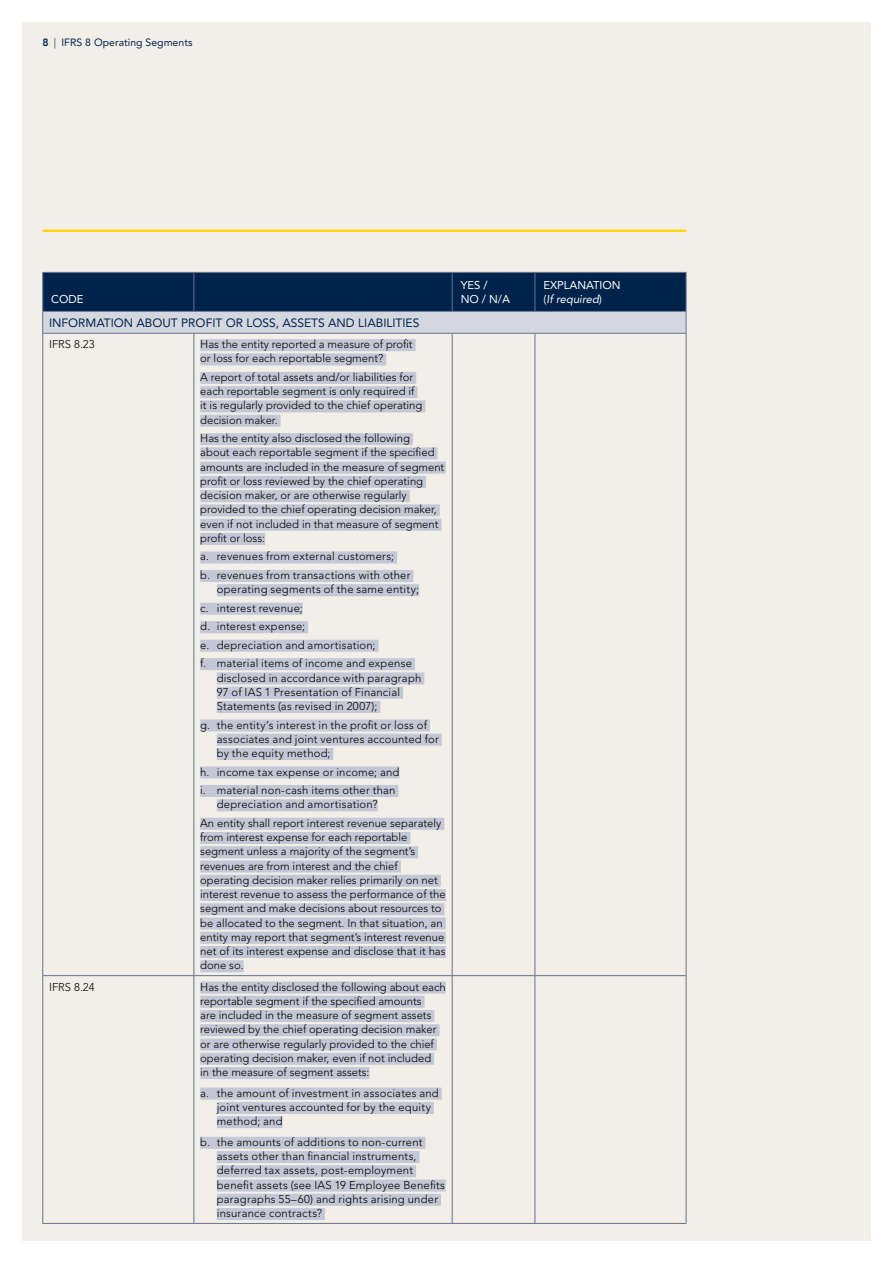
<style>
.page{position:relative;width:893px;height:1263px;background:#fff}
.page>*{position:absolute;margin:0;border:0;box-sizing:border-box;transform-origin:0 0}
.t1{font:12px "Avenir LT Std";color:#00234b}
.t2{font:300 11.25px/14.2px "Avenir LT Std";color:#000}
.t3{font:300 11.25px/14.2px "Avenir LT Std";letter-spacing:.02em;color:#000}
.t4{font:11.25px/13.5px "Avenir LT Std";color:#fff}
.t5{font:10.5px "Avenir LT Std";color:#00234b}
.s1{font-weight:800}
.s2{font-weight:300}
.s3{font-style:italic}
</style>
<div class="page">
<div style="left:22px;top:22px;width:848px;height:1218px;background:#f2eee8"></div>
<hr style="left:43px;top:230px;width:643px;height:2px;background:#ffd400">
<hr style="left:535px;top:333px;width:1px;height:642px;background:#687291">
<hr style="left:535px;top:976px;width:1px;height:247px;background:#687291">
<svg style="left:42px;top:272px;width:645px;height:61px;background:#4b6280"></svg>
<hr style="left:43px;top:333px;width:151px;height:1px;background:#687291">
<hr style="left:194px;top:333px;width:258px;height:1px;background:#687291">
<hr style="left:452px;top:333px;width:83px;height:1px;background:#687291">
<hr style="left:535px;top:333px;width:151px;height:1px;background:#687291">
<hr style="left:42px;top:333px;width:1px;height:642px;background:#687291">
<hr style="left:686px;top:333px;width:1px;height:642px;background:#687291">
<hr style="left:43px;top:975px;width:151px;height:1px;background:#687291">
<hr style="left:42px;top:976px;width:1px;height:247px;background:#687291">
<hr style="left:194px;top:975px;width:258px;height:1px;background:#687291">
<hr style="left:452px;top:975px;width:83px;height:1px;background:#687291">
<hr style="left:535px;top:975px;width:151px;height:1px;background:#687291">
<hr style="left:686px;top:976px;width:1px;height:247px;background:#687291">
<hr style="left:43px;top:1223px;width:151px;height:1px;background:#687291">
<hr style="left:194px;top:1223px;width:258px;height:1px;background:#687291">
<hr style="left:452px;top:1223px;width:83px;height:1px;background:#687291">
<hr style="left:535px;top:1223px;width:151px;height:1px;background:#687291">
<hr style="left:43px;top:272px;width:151px;height:1px;background:#687291">
<hr style="left:42px;top:273px;width:1px;height:38px;background:#687291">
<hr style="left:194px;top:272px;width:258px;height:1px;background:#687291">
<hr style="left:194px;top:273px;width:1px;height:38px;background:#687291">
<hr style="left:452px;top:272px;width:83px;height:1px;background:#687291">
<hr style="left:535px;top:272px;width:151px;height:1px;background:#687291">
<hr style="left:686px;top:273px;width:1px;height:38px;background:#687291">
<hr style="left:43px;top:311px;width:151px;height:1px;background:#687291">
<hr style="left:194px;top:311px;width:258px;height:1px;background:#687291">
<hr style="left:452px;top:311px;width:83px;height:1px;background:#687291">
<hr style="left:535px;top:311px;width:151px;height:1px;background:#687291">
<hr style="left:452px;top:333px;width:1px;height:642px;background:#687291">
<hr style="left:452px;top:976px;width:1px;height:247px;background:#687291">
<hr style="left:194px;top:333px;width:1px;height:642px;background:#687291">
<hr style="left:194px;top:976px;width:1px;height:247px;background:#687291">
<div style="left:200px;top:339px;width:216px;height:12px;background:#c4c7d5"></div>
<div style="left:200px;top:353px;width:186px;height:12px;background:#c4c7d5"></div>
<div style="left:200px;top:372px;width:216px;height:12px;background:#c4c7d5"></div>
<div style="left:200px;top:386px;width:217px;height:12px;background:#c4c7d5"></div>
<div style="left:200px;top:400px;width:225px;height:12px;background:#c4c7d5"></div>
<div style="left:200px;top:415px;width:81px;height:12px;background:#c4c7d5"></div>
<div style="left:200px;top:433px;width:213px;height:12px;background:#c4c7d5"></div>
<div style="left:200px;top:447px;width:237px;height:12px;background:#c4c7d5"></div>
<div style="left:200px;top:462px;width:246px;height:12px;background:#c4c7d5"></div>
<div style="left:200px;top:476px;width:226px;height:12px;background:#c4c7d5"></div>
<div style="left:200px;top:490px;width:210px;height:12px;background:#c4c7d5"></div>
<div style="left:200px;top:504px;width:240px;height:12px;background:#c4c7d5"></div>
<div style="left:200px;top:519px;width:241px;height:12px;background:#c4c7d5"></div>
<div style="left:200px;top:533px;width:65px;height:12px;background:#c4c7d5"></div>
<div style="left:200px;top:551px;width:197px;height:12px;background:#c4c7d5"></div>
<div style="left:200px;top:570px;width:213px;height:12px;background:#c4c7d5"></div>
<div style="left:217px;top:584px;width:202px;height:12px;background:#c4c7d5"></div>
<div style="left:200px;top:603px;width:103px;height:12px;background:#c4c7d5"></div>
<div style="left:200px;top:621px;width:108px;height:12px;background:#c4c7d5"></div>
<div style="left:200px;top:640px;width:178px;height:12px;background:#c4c7d5"></div>
<div style="left:200px;top:658px;width:215px;height:12px;background:#c4c7d5"></div>
<div style="left:217px;top:672px;width:207px;height:12px;background:#c4c7d5"></div>
<div style="left:217px;top:687px;width:186px;height:12px;background:#c4c7d5"></div>
<div style="left:217px;top:701px;width:163px;height:12px;background:#c4c7d5"></div>
<div style="left:200px;top:719px;width:230px;height:12px;background:#c4c7d5"></div>
<div style="left:217px;top:734px;width:225px;height:12px;background:#c4c7d5"></div>
<div style="left:217px;top:748px;width:116px;height:12px;background:#c4c7d5"></div>
<div style="left:200px;top:766px;width:199px;height:12px;background:#c4c7d5"></div>
<div style="left:200px;top:785px;width:198px;height:12px;background:#c4c7d5"></div>
<div style="left:217px;top:799px;width:161px;height:12px;background:#c4c7d5"></div>
<div style="left:200px;top:818px;width:244px;height:12px;background:#c4c7d5"></div>
<div style="left:200px;top:832px;width:210px;height:12px;background:#c4c7d5"></div>
<div style="left:200px;top:846px;width:218px;height:12px;background:#c4c7d5"></div>
<div style="left:200px;top:860px;width:201px;height:12px;background:#c4c7d5"></div>
<div style="left:200px;top:875px;width:241px;height:12px;background:#c4c7d5"></div>
<div style="left:200px;top:889px;width:246px;height:12px;background:#c4c7d5"></div>
<div style="left:200px;top:903px;width:244px;height:12px;background:#c4c7d5"></div>
<div style="left:200px;top:917px;width:246px;height:12px;background:#c4c7d5"></div>
<div style="left:200px;top:932px;width:246px;height:12px;background:#c4c7d5"></div>
<div style="left:200px;top:946px;width:246px;height:12px;background:#c4c7d5"></div>
<div style="left:200px;top:960px;width:44px;height:12px;background:#c4c7d5"></div>
<div style="left:200px;top:981px;width:246px;height:12px;background:#c4c7d5"></div>
<div style="left:200px;top:996px;width:225px;height:12px;background:#c4c7d5"></div>
<div style="left:200px;top:1010px;width:234px;height:12px;background:#c4c7d5"></div>
<div style="left:200px;top:1024px;width:240px;height:12px;background:#c4c7d5"></div>
<div style="left:200px;top:1038px;width:237px;height:12px;background:#c4c7d5"></div>
<div style="left:200px;top:1053px;width:234px;height:12px;background:#c4c7d5"></div>
<div style="left:200px;top:1067px;width:170px;height:12px;background:#c4c7d5"></div>
<div style="left:200px;top:1088px;width:242px;height:12px;background:#c4c7d5"></div>
<div style="left:217px;top:1102px;width:217px;height:12px;background:#c4c7d5"></div>
<div style="left:217px;top:1116px;width:66px;height:12px;background:#c4c7d5"></div>
<div style="left:200px;top:1137px;width:226px;height:12px;background:#c4c7d5"></div>
<div style="left:217px;top:1151px;width:202px;height:12px;background:#c4c7d5"></div>
<div style="left:217px;top:1165px;width:199px;height:12px;background:#c4c7d5"></div>
<div style="left:217px;top:1179px;width:229px;height:12px;background:#c4c7d5"></div>
<div style="left:217px;top:1194px;width:224px;height:12px;background:#c4c7d5"></div>
<div style="left:217px;top:1208px;width:108px;height:12px;background:#c4c7d5"></div>
<p class="t5" style="left:43px;top:37px;width:151px"><span class="s1">8</span> <span class="s2">|</span> IFRS 8 Operating Segments</p>
<p class="t4" style="left:51px;top:292px;width:34px">CODE</p>
<p class="t1" style="left:49px;top:316px;width:372px">INFORMATION ABOUT PROFIT OR LOSS, ASSETS AND LIABILITIES</p>
<p class="t2" style="left:49px;top:337px;width:47px">IFRS 8.23</p>
<p class="t2" style="left:200px;top:337px;width:214px">Has the entity reported a measure of profit or loss for each reportable segment?</p>
<p class="t2" style="left:200px;top:370px;width:224px">A report of total assets and/or liabilities for each reportable segment is only required if it is regularly provided to the chief operating decision maker.</p>
<p class="t2" style="left:200px;top:431px;width:246px">Has the entity also disclosed the following<br>about each reportable segment if the specified amounts are included in the measure of segment profit or loss reviewed by the chief operating decision maker, or are otherwise regularly provided to the chief operating decision maker, even if not included in that measure of segment profit or loss:</p>
<p class="t3" style="left:200px;top:547px;width:212px;line-height:18.5px">a. revenues from external customers;<br>b. revenues from transactions with other</p>
<p class="t3" style="left:200px;top:580px;width:220px;line-height:18.5px;text-indent:17px">operating segments of the same entity; c. interest revenue;<br>d. interest expense;<br>e. depreciation and amortisation;<br>f. material items of income and expense</p>
<p class="t3" style="left:217px;top:670px;width:206px">disclosed in accordance with paragraph<br>97 of IAS 1 Presentation of Financial<br>Statements (as revised in 2007);</p>
<p class="t3" style="left:217px;top:718px;width:224px;text-indent:-17px">g. the entity’s interest in the profit or loss of associates and joint ventures accounted for by the equity method;</p>
<p class="t3" style="left:200px;top:762px;width:201px;line-height:18.5px">h. income tax expense or income; and i. material non-cash items other than</p>
<p class="t2" style="left:200px;top:795px;width:243px;line-height:18.5px;text-indent:17px">depreciation and amortisation?<br>An entity shall report interest revenue separately</p>
<p class="t2" style="left:200px;top:830px;width:247px">from interest expense for each reportable segment unless a majority of the segment’s revenues are from interest and the chief operating decision maker relies primarily on net interest revenue to assess the performance of the segment and make decisions about resources to be allocated to the segment. In that situation, an entity may report that segment’s interest revenue net of its interest expense and disclose that it has done so.</p>
<p class="t2" style="left:49px;top:980px;width:47px">IFRS 8.24</p>
<p class="t2" style="left:200px;top:979px;width:247px">Has the entity disclosed the following about each reportable segment if the specified amounts<br>are included in the measure of segment assets reviewed by the chief operating decision maker or are otherwise regularly provided to the chief operating decision maker, even if not included<br>in the measure of segment assets:</p>
<p class="t3" style="left:217px;top:1086px;width:224px;text-indent:-17px">a. the amount of investment in associates and joint ventures accounted for by the equity method; and</p>
<p class="t3" style="left:217px;top:1135px;width:230px;text-indent:-17px">b. the amounts of additions to non-current assets other than financial instruments, deferred tax assets, post-employment benefit assets (see IAS 19 Employee Benefits paragraphs 55–60) and rights arising under insurance contracts?</p>
<p class="t4" style="left:461px;top:279px;width:51px">YES /<br>NO / N/A</p>
<p class="t4" style="left:543px;top:279px;width:79px">EXPLANATION (<span class="s3">If required</span>)</p>
</div>
